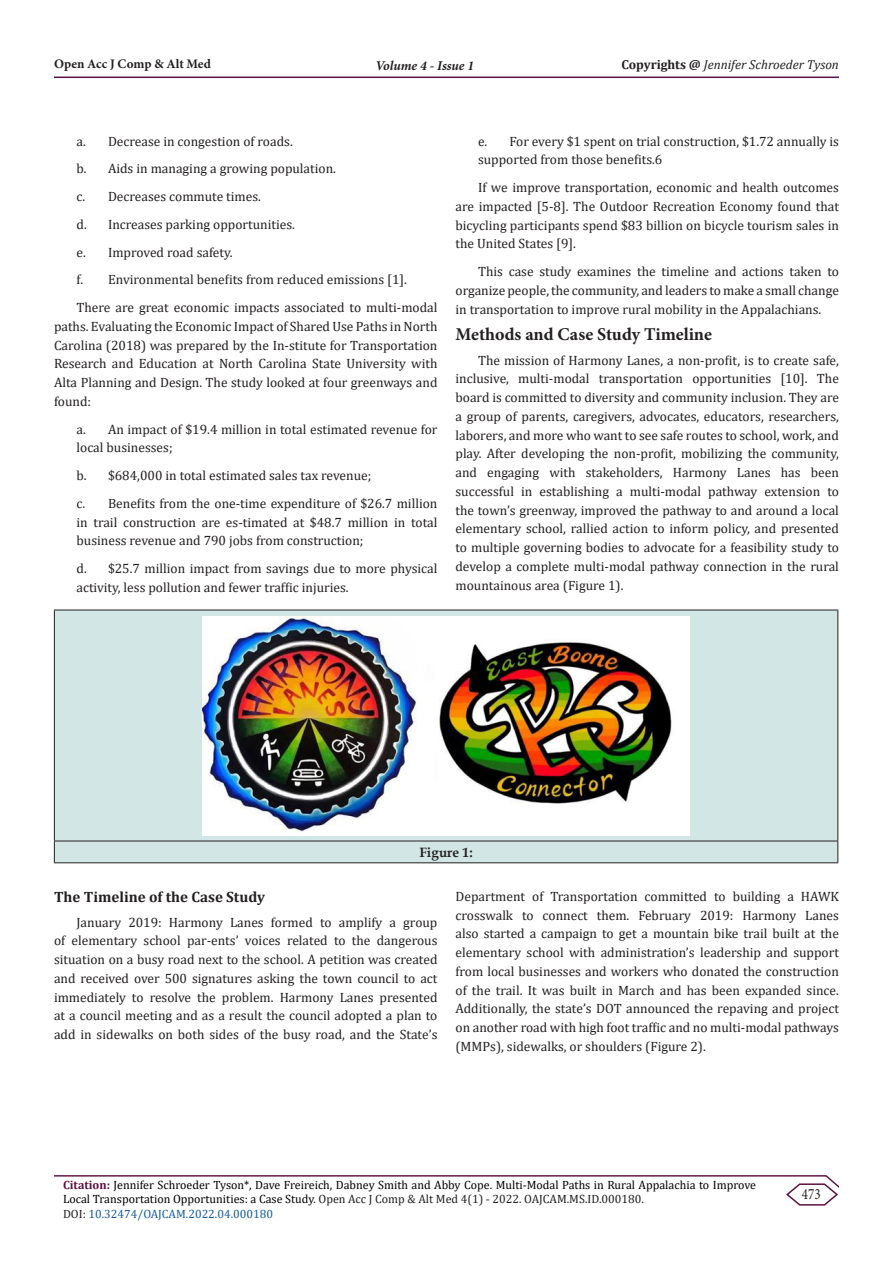
<style>
.page{position:relative;width:893px;height:1263px;background:#fff}
.page>*{position:absolute;margin:0;border:0;box-sizing:border-box;transform-origin:0 0}
.t1{font:700 18px "Minion Pro";color:#231f20}
.t2{font:15.75px "Minion Pro";color:#231f20;scale:.83 1}
.t3{font:700 15px "Cambria";color:#231f20}
.t4{font:13.5px/18.8px "Cambria";color:#231f20;text-align:justify}
.t5{font:italic 700 13.5px "Minion Pro";letter-spacing:-.005em;color:#231f20}
.t6{font:700 13.5px "Book Antiqua";color:#231f20}
.t7{font:italic 13.05px "Cambria";color:#231f20}
.t8{font:700 13.05px "Minion Pro";color:#231f20}
.t9{font:12px/14.4px "Cambria";color:#000}
.t10{font:12px "Cambria";color:#175d9e}
.s1{font-weight:700;font-style:normal}
.s2{font-weight:700;color:#5c1043}
.s3{color:#231f20}
</style>
<div class="page">
<hr style="left:54px;top:1175px;width:772px;height:1px;background:#5c1043">
<hr style="left:54px;top:77px;width:785px;height:1px;background:#5c1043">
<svg style="left:785px;top:1175px;width:54px;height:31px"></svg>
<div style="left:55px;top:611px;width:782px;height:251px;background:#d2e6e6"></div>
<hr style="left:54px;top:610px;width:784px;height:1px;background:#231f20">
<hr style="left:54px;top:610px;width:1px;height:231px;background:#231f20">
<hr style="left:837px;top:610px;width:1px;height:231px;background:#231f20">
<hr style="left:54px;top:841px;width:784px;height:1px;background:#231f20">
<svg style="left:54px;top:841px;width:1px;height:21px"></svg>
<svg style="left:837px;top:841px;width:1px;height:21px"></svg>
<hr style="left:54px;top:862px;width:784px;height:1px;background:#231f20">
<img style="left:203px;top:616px;width:486px;height:219px">
<p class="t8" style="left:54px;top:55px;width:158px">Open Acc J Comp &amp; Alt Med</p>
<p class="t5" style="left:375px;top:56px;width:100px">Volume 4 - Issue 1</p>
<p class="t7" style="left:621px;top:55px;width:219px"><span class="s1">Copyrights @</span> Jennifer Schroeder Tyson</p>
<p class="t4" style="left:76px;top:131px;width:218px">a. Decrease in congestion of roads.</p>
<p class="t4" style="left:76px;top:159px;width:261px">b. Aids in managing a growing population.</p>
<p class="t4" style="left:76px;top:187px;width:186px">c. Decreases commute times.</p>
<p class="t4" style="left:76px;top:215px;width:220px">d. Increases parking opportunities.</p>
<p class="t4" style="left:76px;top:242px;width:158px">e. Improved road safety.</p>
<p class="t4" style="left:76px;top:270px;width:332px">f. Environmental benefits from reduced emissions [1].</p>
<p class="t4" style="left:54px;top:298px;width:385px;text-indent:22px">There are great economic impacts associated to multi-modal paths. Evaluating the Economic Impact of Shared Use Paths in North Carolina (2018) was prepared by the In-stitute for Transportation Research and Education at North Carolina State University with Alta Planning and Design. The study looked at four greenways and found:</p>
<p class="t4" style="left:76px;top:419px;width:362px">a. An impact of $19.4 million in total estimated revenue for local businesses;</p>
<p class="t4" style="left:76px;top:466px;width:296px">b. $684,000 in total estimated sales tax revenue;</p>
<p class="t4" style="left:76px;top:494px;width:362px">c. Benefits from the one-time expenditure of $26.7 million in trail construction are es-timated at $48.7 million in total business revenue and 790 jobs from construction;</p>
<p class="t4" style="left:76px;top:559px;width:362px">d. $25.7 million impact from savings due to more physical activity, less pollution and fewer traffic injuries.</p>
<p class="t4" style="left:478px;top:131px;width:362px">e. For every $1 spent on trial construction, $1.72 annually is supported from those benefits.6</p>
<p class="t4" style="left:455px;top:178px;width:385px;text-indent:22px">If we improve transportation, economic and health outcomes are impacted [5-8]. The Outdoor Recreation Economy found that bicycling participants spend $83 billion on bicycle tourism sales in the United States [9].</p>
<p class="t4" style="left:455px;top:262px;width:385px;text-indent:22px">This case study examines the timeline and actions taken to organize people, the community, and leaders to make a small change in transportation to improve rural mobility in the Appalachians.</p>
<p class="t1" style="left:455px;top:321px;width:258px">Methods and Case Study Timeline</p>
<p class="t4" style="left:455px;top:350px;width:385px;text-indent:22px">The mission of Harmony Lanes, a non-profit, is to create safe, inclusive, multi-modal transportation opportunities [10]. The board is committed to diversity and community inclusion. They are a group of parents, caregivers, advocates, educators, researchers, laborers, and more who want to see safe routes to school, work, and play. After developing the non-profit, mobilizing the community, and engaging with stakeholders, Harmony Lanes has been successful in establishing a multi-modal pathway extension to the town’s greenway, improved the pathway to and around a local elementary school, rallied action to inform policy, and presented to multiple governing bodies to advocate for a feasibility study to develop a complete multi-modal pathway connection in the rural mountainous area (Figure 1).</p>
<p class="t6" style="left:419px;top:843px;width:55px">Figure 1:</p>
<p class="t3" style="left:54px;top:886px;width:212px">The Timeline of the Case Study</p>
<p class="t4" style="left:54px;top:913px;width:385px;text-indent:22px">January 2019: Harmony Lanes formed to amplify a group of elementary school par-ents’ voices related to the dangerous situation on a busy road next to the school. A petition was created and received over 500 signatures asking the town council to act immediately to resolve the problem. Harmony Lanes presented at a council meeting and as a result the council adopted a plan to add in sidewalks on both sides of the busy road, and the State’s</p>
<p class="t4" style="left:455px;top:887px;width:385px">Department of Transportation committed to building a HAWK crosswalk to connect them. February 2019: Harmony Lanes also started a campaign to get a mountain bike trail built at the elementary school with administration’s leadership and support from local businesses and workers who donated the construction of the trail. It was built in March and has been expanded since.<br>Additionally, the state’s DOT announced the repaving and project on another road with high foot traffic and no multi-modal pathways (MMPs), sidewalks, or shoulders (Figure 2).</p>
<p class="t9" style="left:63px;top:1177px;width:694px"><span class="s2">Citation:</span> Jennifer Schroeder Tyson*, Dave Freireich, Dabney Smith and Abby Cope<span class="s3">.</span> Multi-Modal Paths in Rural Appalachia to Improve<br>Local Transportation Opportunities: a Case Study<span class="s3">. Open Acc J Comp &amp; Alt Med 4(1) - 2022. OAJCAM.MS.ID.000180.</span></p>
<p class="t10" style="left:63px;top:1206px;width:212px"><span class="s3">DOI:</span> 10.32474/OAJCAM.2022.04.000180</p>
<p class="t2" style="left:802px;top:1184px;width:24px">473</p>
</div>
